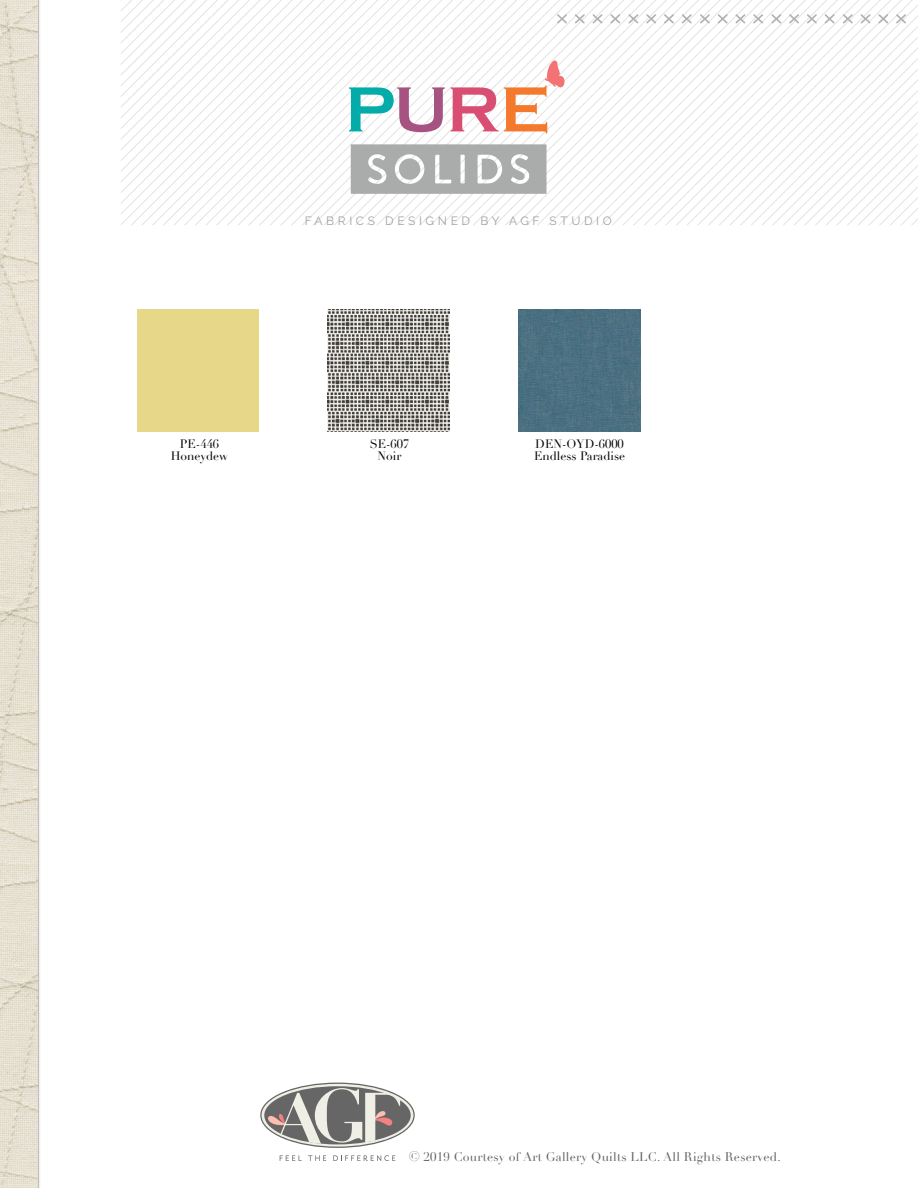
<style>
.page{position:relative;width:918px;height:1188px;background:#fff}
.page>*{position:absolute;margin:0;border:0;box-sizing:border-box;transform-origin:0 0}
.t1{font:12.3px "Didot";letter-spacing:.02em;color:#636466}
.t2{font:12px/12px "Didot";color:#000;text-align:center}
.t3{font:12px "Raleway";letter-spacing:.3em;color:#a2a3a3}
.s1{font-size:13.5px}
</style>
<div class="page">
<img style="left:0;top:0;width:40px;height:1188px">
<img style="left:328px;top:310px;width:122px;height:122px">
<div style="left:519px;top:310px;width:121px;height:122px;background:#4b7081"></div>
<svg style="left:280px;top:1155px;width:22px;height:6px"></svg>
<svg style="left:308px;top:1155px;width:18px;height:6px"></svg>
<svg style="left:333px;top:1155px;width:62px;height:6px"></svg>
<svg style="left:260px;top:1083px;width:155px;height:65px"></svg>
<svg style="left:121px;top:0;width:797px;height:225px"></svg>
<p class="t3" style="left:305px;top:214px;width:308px">FABRICS DESIGNED BY AGF STUDIO</p>
<p class="t2" style="left:171px;top:439px;width:59px">PE-446<br>Honeydew</p>
<p class="t2" style="left:370px;top:439px;width:41px">SE-607<br>Noir</p>
<p class="t2" style="left:534px;top:439px;width:93px;text-align:left">DEN-OYD-6000<br>Endless Paradise</p>
<p class="t1" style="left:409px;top:1150px;width:374px"><span class="s1">©</span> 2019 Courtesy of Art Gallery Quilts LLC. All Rights Reserved.</p>
</div>
